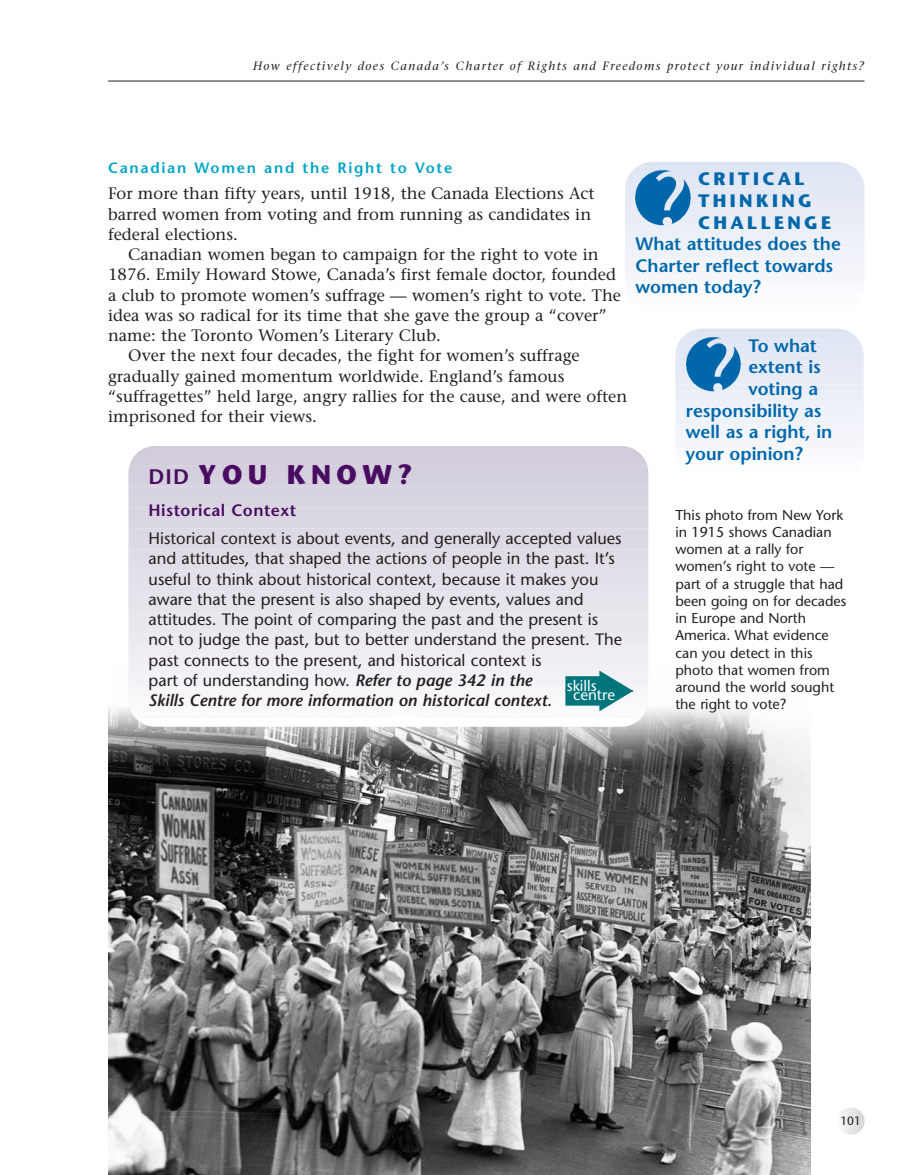
<style>
.page{position:relative;width:905px;height:1175px;background:#fff}
.page>*{position:absolute;margin:0;border:0;box-sizing:border-box;transform-origin:0 0}
.t1{font:700 27px "Stone Sans";letter-spacing:.19em;color:#4a0c62}
.t2{font:600 18px/21.6px "Stone Sans";color:#0067ab}
.t3{font:700 18px/21.6px "Stone Sans";letter-spacing:.19em;color:#0067ab}
.t4{font:16.5px/20.2px "Stone Serif";color:#231f20}
.t5{font:16.5px/20.2px "Stone Sans";color:#231f20}
.t6{font:600 16.5px "Stone Sans";letter-spacing:.03em;color:#4a0c62}
.t7{font:15.15px "Stone Sans";color:#fff}
.t8{font:600 15px "Stone Sans";letter-spacing:.115em;color:#00a5c7}
.t9{font:14.25px/17.2px "Stone Sans";color:#231f20}
.t10{font:italic 12px "Stone Serif";letter-spacing:.115em;color:#231f20}
.t11{font:12px "Stone Sans";color:#231f20}
.s1{font-weight:600;font-size:21px}
.s2{font-weight:600;font-style:italic}
</style>
<div class="page">
<img style="left:108px;top:707px;width:702px;height:467px">
<svg style="left:841px;top:1107px;width:24px;height:27px"></svg>
<hr style="left:108px;top:81px;width:756px;height:1px;background:#231f20">
<div style="left:625px;top:162px;width:239px;height:5px;background:#dce4f1"></div>
<div style="left:625px;top:165px;width:239px;height:8px;background:#dfe6f3"></div>
<div style="left:625px;top:171px;width:239px;height:7px;background:#e0e6f3"></div>
<div style="left:625px;top:177px;width:239px;height:7px;background:#e1e7f4"></div>
<div style="left:625px;top:183px;width:239px;height:7px;background:#e2e8f4"></div>
<div style="left:625px;top:188px;width:239px;height:8px;background:#e3e9f4"></div>
<div style="left:625px;top:194px;width:239px;height:7px;background:#e4e9f4"></div>
<div style="left:625px;top:200px;width:239px;height:7px;background:#e5eaf5"></div>
<div style="left:625px;top:206px;width:239px;height:7px;background:#e6ebf5"></div>
<div style="left:625px;top:211px;width:239px;height:8px;background:#e7ecf5"></div>
<div style="left:625px;top:217px;width:239px;height:7px;background:#e8ecf5"></div>
<div style="left:625px;top:223px;width:239px;height:7px;background:#eaeff7"></div>
<div style="left:625px;top:229px;width:239px;height:7px;background:#ebeff8"></div>
<div style="left:625px;top:234px;width:239px;height:8px;background:#ecf0f8"></div>
<div style="left:625px;top:240px;width:239px;height:7px;background:#edf1f8"></div>
<div style="left:625px;top:246px;width:239px;height:7px;background:#eef2f9"></div>
<div style="left:625px;top:252px;width:239px;height:7px;background:#f0f2f9"></div>
<div style="left:625px;top:257px;width:239px;height:8px;background:#f1f4fa"></div>
<div style="left:625px;top:263px;width:239px;height:7px;background:#f2f4fa"></div>
<div style="left:625px;top:269px;width:239px;height:7px;background:#f3f5fa"></div>
<div style="left:625px;top:274px;width:239px;height:8px;background:#f4f6fa"></div>
<div style="left:625px;top:280px;width:239px;height:7px;background:#f7f9fd"></div>
<div style="left:625px;top:286px;width:239px;height:7px;background:#f8fafd"></div>
<div style="left:625px;top:292px;width:239px;height:7px;background:#fafcfe"></div>
<div style="left:625px;top:297px;width:239px;height:8px;background:#fbfcfe"></div>
<img style="left:635px;top:170px;width:56px;height:56px">
<svg style="left:690px;top:328px;width:159px;height:4px"></svg>
<div style="left:675px;top:332px;width:188px;height:7px;background:#dfe6f3"></div>
<div style="left:675px;top:338px;width:188px;height:7px;background:#e0e6f3"></div>
<div style="left:675px;top:344px;width:188px;height:6px;background:#e1e7f4"></div>
<div style="left:675px;top:350px;width:188px;height:6px;background:#e2e8f4"></div>
<div style="left:675px;top:355px;width:188px;height:7px;background:#e3e9f4"></div>
<div style="left:675px;top:361px;width:188px;height:6px;background:#e4e9f4"></div>
<div style="left:675px;top:367px;width:188px;height:6px;background:#e5eaf5"></div>
<div style="left:675px;top:373px;width:188px;height:6px;background:#e6ebf5"></div>
<div style="left:675px;top:378px;width:188px;height:7px;background:#e7ecf5"></div>
<div style="left:675px;top:384px;width:188px;height:6px;background:#e8ecf5"></div>
<div style="left:675px;top:390px;width:188px;height:6px;background:#eaeff7"></div>
<div style="left:675px;top:395px;width:188px;height:7px;background:#ebeff8"></div>
<div style="left:675px;top:401px;width:188px;height:7px;background:#ecf0f8"></div>
<div style="left:675px;top:407px;width:188px;height:6px;background:#edf1f8"></div>
<div style="left:675px;top:413px;width:188px;height:6px;background:#eef2f9"></div>
<div style="left:675px;top:418px;width:188px;height:7px;background:#f0f2f9"></div>
<div style="left:675px;top:424px;width:188px;height:7px;background:#f1f4fa"></div>
<div style="left:675px;top:430px;width:188px;height:6px;background:#f2f4fa"></div>
<div style="left:675px;top:436px;width:188px;height:6px;background:#f3f5fa"></div>
<div style="left:675px;top:441px;width:188px;height:7px;background:#f4f6fa"></div>
<div style="left:675px;top:447px;width:188px;height:7px;background:#f7f9fd"></div>
<div style="left:675px;top:453px;width:188px;height:6px;background:#f8fafd"></div>
<div style="left:675px;top:459px;width:188px;height:6px;background:#fafcfe"></div>
<div style="left:675px;top:464px;width:188px;height:7px;background:#fbfcfe"></div>
<img style="left:685px;top:334px;width:56px;height:58px">
<div style="left:128px;top:446px;width:520px;height:11px;background:#d1ccda"></div>
<div style="left:128px;top:453px;width:520px;height:14px;background:#d3cddb"></div>
<div style="left:128px;top:463px;width:520px;height:15px;background:#d3cfdd"></div>
<div style="left:128px;top:474px;width:520px;height:14px;background:#d5d1de"></div>
<div style="left:128px;top:484px;width:520px;height:15px;background:#d7d2df"></div>
<div style="left:128px;top:495px;width:520px;height:14px;background:#d8d4e0"></div>
<div style="left:128px;top:505px;width:520px;height:15px;background:#d9d5e1"></div>
<div style="left:128px;top:516px;width:520px;height:14px;background:#dbd7e3"></div>
<div style="left:128px;top:526px;width:520px;height:15px;background:#ddd9e4"></div>
<div style="left:128px;top:537px;width:520px;height:14px;background:#dddae5"></div>
<div style="left:128px;top:547px;width:520px;height:15px;background:#dfdce6"></div>
<div style="left:128px;top:558px;width:520px;height:14px;background:#e1dee7"></div>
<div style="left:128px;top:568px;width:520px;height:15px;background:#e3e0e9"></div>
<div style="left:128px;top:579px;width:520px;height:14px;background:#e4e1ea"></div>
<div style="left:128px;top:589px;width:520px;height:15px;background:#e5e3eb"></div>
<div style="left:128px;top:600px;width:520px;height:14px;background:#e7e5ec"></div>
<div style="left:128px;top:610px;width:520px;height:15px;background:#e9e7ee"></div>
<div style="left:128px;top:621px;width:520px;height:14px;background:#eae8ef"></div>
<div style="left:128px;top:631px;width:520px;height:15px;background:#eceaf0"></div>
<div style="left:128px;top:642px;width:520px;height:14px;background:#eeecf2"></div>
<div style="left:128px;top:652px;width:520px;height:15px;background:#f0eef3"></div>
<div style="left:128px;top:663px;width:520px;height:14px;background:#f1f0f5"></div>
<div style="left:128px;top:673px;width:520px;height:15px;background:#f4f2f6"></div>
<div style="left:128px;top:684px;width:520px;height:14px;background:#f6f5f8"></div>
<div style="left:128px;top:694px;width:520px;height:15px;background:#faf8fa"></div>
<div style="left:128px;top:705px;width:520px;height:14px;background:#fbfbfc"></div>
<div style="left:128px;top:715px;width:520px;height:11px;background:#fff"></div>
<svg style="left:565px;top:670px;width:68px;height:41px"></svg>
<p class="t10" style="left:253px;top:62px;width:612px">How effectively does Canada’s Charter of Rights and Freedoms protect your individual rights?</p>
<p class="t8" style="left:108px;top:162px;width:346px">Canadian Women and the Right to Vote</p>
<p class="t4" style="left:108px;top:185px;width:488px">For more than fifty years, until 1918, the Canada Elections Act barred women from voting and from running as candidates in federal elections.</p>
<p class="t4" style="left:128px;top:246px;width:472px">Canadian women began to campaign for the right to vote in</p>
<p class="t4" style="left:108px;top:266px;width:509px">1876. Emily Howard Stowe, Canada’s first female doctor, founded</p>
<p class="t4" style="left:108px;top:286px;width:514px">a club to promote women’s suffrage — women’s right to vote. The</p>
<p class="t4" style="left:108px;top:307px;width:500px">idea was so radical for its time that she gave the group a “cover”</p>
<p class="t4" style="left:108px;top:327px;width:334px">name: the Toronto Women’s Literary Club.</p>
<p class="t4" style="left:128px;top:347px;width:453px">Over the next four decades, the fight for women’s suffrage</p>
<p class="t4" style="left:108px;top:367px;width:458px">gradually gained momentum worldwide. England’s famous</p>
<p class="t4" style="left:108px;top:388px;width:520px">“suffragettes” held large, angry rallies for the cause, and were often</p>
<p class="t4" style="left:108px;top:408px;width:210px">imprisoned for their views.</p>
<h1 class="t1" style="left:148px;top:464px;width:265px"><span class="s1">DID</span> YOU KNOW?</h1>
<p class="t6" style="left:148px;top:504px;width:149px">Historical Context</p>
<p class="t5" style="left:148px;top:530px;width:475px">Historical context is about events, and generally accepted values and attitudes, that shaped the actions of people in the past. It’s useful to think about historical context, because it makes you aware that the present is also shaped by events, values and attitudes. The point of comparing the past and the present is not to judge the past, but to better understand the present. The past connects to the present, and historical context is<br>part of understanding how. <span class="s2">Refer to page 342 in the<br>Skills Centre for more information on historical context.</span></p>
<p class="t7" style="left:567px;top:679px;width:31px">skills</p>
<p class="t7" style="left:573px;top:689px;width:44px">centre</p>
<p class="t3" style="left:698px;top:170px;width:135px">CRITICAL<br>THINKING<br>CHALLENGE</p>
<p class="t2" style="left:635px;top:235px;width:207px">What attitudes does the<br>Charter reflect towards women today?</p>
<p class="t2" style="left:748px;top:337px;width:70px">To what</p>
<p class="t2" style="left:748px;top:358px;width:74px">extent is</p>
<p class="t2" style="left:748px;top:380px;width:71px">voting a</p>
<p class="t2" style="left:685px;top:401px;width:137px">responsibility as</p>
<p class="t2" style="left:685px;top:423px;width:148px">well as a right, in</p>
<p class="t2" style="left:685px;top:445px;width:119px">your opinion?</p>
<p class="t9" style="left:675px;top:507px;width:172px">This photo from New York in 1915 shows Canadian women at a rally for women’s right to vote — part of a struggle that had been going on for decades in Europe and North<br>America. What evidence can you detect in this photo that women from around the world sought the right to vote?</p>
<p class="t11" style="left:840px;top:1116px;width:22px">101</p>
</div>
